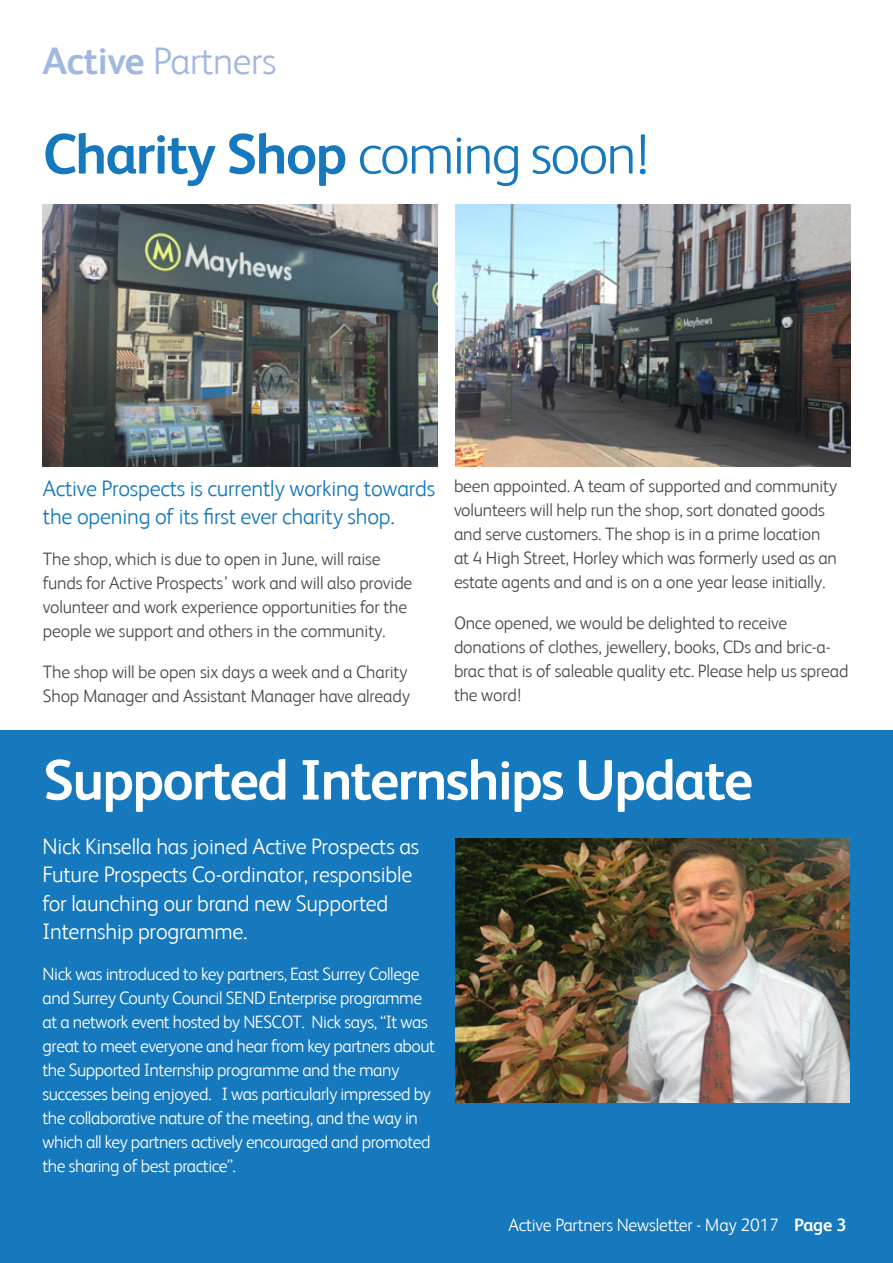
<style>
.page{position:relative;width:893px;height:1263px;background:#fff}
.page>*{position:absolute;margin:0;border:0;box-sizing:border-box;transform-origin:0 0}
.t1{font:700 57px "FS Albert";letter-spacing:-.03em;color:#fff}
.t2{font:700 57px "FS Albert";letter-spacing:-.03em;color:#1678bd}
.t3{font:300 38.4px "FS Albert";letter-spacing:-.01em;color:#a0b8e0}
.t4{font:300 22.5px/28.5px "FS Albert";letter-spacing:-.01em;color:#fff}
.t5{font:300 22.5px/28.5px "FS Albert";letter-spacing:-.01em;color:#1678bd}
.t6{font:300 18px/24px "FS Albert";letter-spacing:-.01em;color:#4a4a49}
.t7{font:300 18px/24px "FS Albert";letter-spacing:-.025em;color:#fff}
.s1{font-weight:700}
.s2{font-weight:300}
</style>
<div class="page">
<div style="left:1px;top:730px;width:892px;height:533px;background:#1678bd"></div>
<img style="left:455px;top:838px;width:394px;height:264px">
<img style="left:43px;top:204px;width:394px;height:263px">
<img style="left:455px;top:204px;width:395px;height:263px">
<h2 class="t3" style="left:43px;top:39px;width:235px"><span class="s1">Active</span> Partners</h2>
<h1 class="t2" style="left:43px;top:121px;width:608px">Charity Shop <span class="s2">coming soon!</span></h1>
<p class="t5" style="left:43px;top:473px;width:394px">Active Prospects is currently working towards the opening of its first ever charity shop.</p>
<p class="t6" style="left:43px;top:547px;width:371px">The shop, which is due to open in June, will raise funds for Active Prospects’ work and will also provide volunteer and work experience opportunities for the people we support and others in the community.</p>
<p class="t6" style="left:43px;top:660px;width:369px">The shop will be open six days a week and a Charity<br>Shop Manager and Assistant Manager have already</p>
<p class="t6" style="left:454px;top:474px;width:385px">been appointed. A team of supported and community volunteers will help run the shop, sort donated goods and serve customers. The shop is in a prime location at 4 High Street, Horley which was formerly used as an estate agents and and is on a one year lease initially.</p>
<p class="t6" style="left:454px;top:611px;width:396px">Once opened, we would be delighted to receive donations of clothes, jewellery, books, CDs and bric-a&shy;brac that is of saleable quality etc. Please help us spread the word!</p>
<h1 class="t1" style="left:43px;top:747px;width:711px">Supported Internships Update</h1>
<p class="t4" style="left:43px;top:832px;width:378px">Nick Kinsella has joined Active Prospects as Future Prospects Co-ordinator, responsible for launching our brand new Supported Internship programme.</p>
<p class="t7" style="left:43px;top:962px;width:394px">Nick was introduced to key partners, East Surrey College and Surrey County Council SEND Enterprise programme at a network event hosted by NESCOT. Nick says, “It was great to meet everyone and hear from key partners about the Supported Internship programme and the many successes being enjoyed. I was particularly impressed by the collaborative nature of the meeting, and the way in which all key partners actively encouraged and promoted the sharing of best practice”.</p>
<p class="t7" style="left:508px;top:1213px;width:340px">Active Partners Newsletter - May 2017 <span class="s1">Page 3</span></p>
</div>
